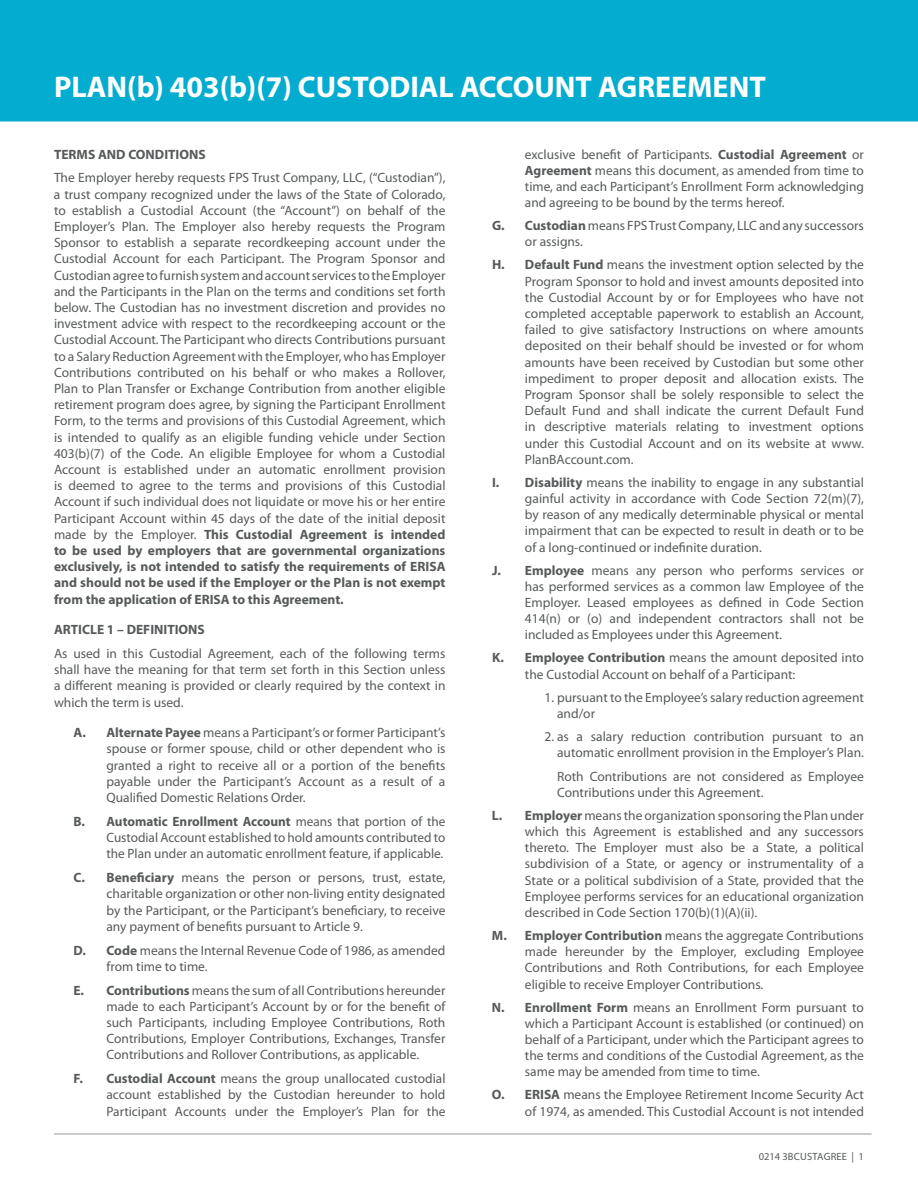
<style>
.page{position:relative;width:918px;height:1188px;background:#fff}
.page>*{position:absolute;margin:0;border:0;box-sizing:border-box;transform-origin:0 0}
.t1{font:700 30px "Myriad Pro";color:#fff}
.t2{font:13.5px/16.2px "Myriad Pro";color:#575a5b;text-align:justify}
.t3{font:700 13.5px "Myriad Pro";color:#575a5b}
.t4{font:10.5px "Myriad Pro";letter-spacing:.02em;color:#575a5b}
.s1{font-weight:700}
</style>
<div class="page">
<hr style="left:54px;top:1134px;width:818px;height:1px;background:#9b999a">
<div style="left:0;top:0;width:918px;height:122px;background:#04adcf"></div>
<h1 class="t1" style="left:54px;top:67px;width:713px">PLAN(b) 403(b)(7) CUSTODIAL ACCOUNT AGREEMENT</h1>
<p class="t3" style="left:54px;top:145px;width:153px">TERMS AND CONDITIONS</p>
<p class="t2" style="left:54px;top:170px;width:393px">The Employer hereby requests FPS Trust Company, LLC, (“Custodian”), a trust company recognized under the laws of the State of Colorado, to establish a Custodial Account (the “Account”) on behalf of the Employer’s Plan. The Employer also hereby requests the Program Sponsor to establish a separate recordkeeping account under the Custodial Account for each Participant. The Program Sponsor and Custodian agree to furnish system and account services to the Employer and the Participants in the Plan on the terms and conditions set forth below. The Custodian has no investment discretion and provides no investment advice with respect to the recordkeeping account or the Custodial Account. The Participant who directs Contributions pursuant to a Salary Reduction Agreement with the Employer, who has Employer Contributions contributed on his behalf or who makes a Rollover, Plan to Plan Transfer or Exchange Contribution from another eligible retirement program does agree, by signing the Participant Enrollment Form, to the terms and provisions of this Custodial Agreement, which is intended to qualify as an eligible funding vehicle under Section 403(b)(7) of the Code. An eligible Employee for whom a Custodial Account is established under an automatic enrollment provision is deemed to agree to the terms and provisions of this Custodial Account if such individual does not liquidate or move his or her entire Participant Account within 45 days of the date of the initial deposit made by the Employer. <span class="s1">This Custodial Agreement is intended to be used by employers that are governmental organizations exclusively, is not intended to satisfy the requirements of ERISA and should not be used if the Employer or the Plan is not exempt from the application of ERISA to this Agreement.</span></p>
<p class="t3" style="left:54px;top:621px;width:152px">ARTICLE 1 – DEFINITIONS</p>
<p class="t2" style="left:54px;top:645px;width:393px">As used in this Custodial Agreement, each of the following terms shall have the meaning for that term set forth in this Section unless a different meaning is provided or clearly required by the context in which the term is used.</p>
<p class="t2" style="left:106px;top:724px;width:341px;text-indent:-33px"><span class="s1">A. Alternate Payee</span> means a Participant’s or former Participant’s spouse or former spouse, child or other dependent who is granted a right to receive all or a portion of the benefits payable under the Participant’s Account as a result of a Qualified Domestic Relations Order.</p>
<p class="t2" style="left:106px;top:813px;width:341px;text-indent:-33px"><span class="s1">B. Automatic Enrollment Account</span> means that portion of the Custodial Account established to hold amounts contributed to the Plan under an automatic enrollment feature, if applicable.</p>
<p class="t2" style="left:106px;top:869px;width:341px;text-indent:-33px"><span class="s1">C. Beneficiary</span> means the person or persons, trust, estate, charitable organization or other non-living entity designated by the Participant, or the Participant’s beneficiary, to receive any payment of benefits pursuant to Article 9.</p>
<p class="t2" style="left:106px;top:942px;width:341px;text-indent:-33px"><span class="s1">D. Code</span> means the Internal Revenue Code of 1986, as amended from time to time.</p>
<p class="t2" style="left:106px;top:982px;width:340px;text-indent:-33px"><span class="s1">E. Contributions</span> means the sum of all Contributions hereunder made to each Participant’s Account by or for the benefit of such Participants, including Employee Contributions, Roth Contributions, Employer Contributions, Exchanges, Transfer Contributions and Rollover Contributions, as applicable.</p>
<p class="t2" style="left:106px;top:1070px;width:341px;text-indent:-33px"><span class="s1">F. Custodial Account</span> means the group unallocated custodial account established by the Custodian hereunder to hold Participant Accounts under the Employer’s Plan for the</p>
<p class="t2" style="left:525px;top:146px;width:340px">exclusive benefit of Participants. <span class="s1">Custodial Agreement</span> or <span class="s1">Agreement</span> means this document, as amended from time to time, and each Participant’s Enrollment Form acknowledging and agreeing to be bound by the terms hereof.</p>
<p class="t2" style="left:525px;top:217px;width:340px;text-indent:-33px"><span class="s1">G. Custodian</span> means FPS Trust Company, LLC and any successors or assigns.</p>
<p class="t2" style="left:525px;top:257px;width:341px;text-indent:-33px"><span class="s1">H. Default Fund</span> means the investment option selected by the Program Sponsor to hold and invest amounts deposited into the Custodial Account by or for Employees who have not completed acceptable paperwork to establish an Account, failed to give satisfactory Instructions on where amounts deposited on their behalf should be invested or for whom amounts have been received by Custodian but some other impediment to proper deposit and allocation exists. The Program Sponsor shall be solely responsible to select the Default Fund and shall indicate the current Default Fund in descriptive materials relating to investment options under this Custodial Account and on its website at www.<br>PlanBAccount.com.</p>
<p class="t2" style="left:525px;top:474px;width:341px;text-indent:-33px"><span class="s1">I. Disability</span> means the inability to engage in any substantial gainful activity in accordance with Code Section 72(m)(7), by reason of any medically determinable physical or mental impairment that can be expected to result in death or to be of a long-continued or indefinite duration.</p>
<p class="t2" style="left:525px;top:562px;width:341px;text-indent:-33px"><span class="s1">J. Employee</span> means any person who performs services or has performed services as a common law Employee of the Employer. Leased employees as defined in Code Section 414(n) or (o) and independent contractors shall not be included as Employees under this Agreement.</p>
<p class="t2" style="left:525px;top:650px;width:340px;text-indent:-33px"><span class="s1">K. Employee Contribution</span> means the amount deposited into the Custodial Account on behalf of a Participant:</p>
<p class="t2" style="left:557px;top:689px;width:308px;text-indent:-13px">1. pursuant to the Employee’s salary reduction agreement and/or</p>
<p class="t2" style="left:544px;top:728px;width:321px;text-align:right">2. as a salary reduction contribution pursuant to an automatic enrollment provision in the Employer’s Plan.</p>
<p class="t2" style="left:557px;top:768px;width:308px">Roth Contributions are not considered as Employee<br>Contributions under this Agreement.</p>
<p class="t2" style="left:525px;top:807px;width:341px;text-indent:-33px"><span class="s1">L. Employer</span> means the organization sponsoring the Plan under which this Agreement is established and any successors thereto. The Employer must also be a State, a political subdivision of a State, or agency or instrumentality of a State or a political subdivision of a State, provided that the Employee performs services for an educational organization described in Code Section 170(b)(1)(A)(ii).</p>
<p class="t2" style="left:525px;top:927px;width:341px;text-indent:-33px"><span class="s1">M. Employer Contribution</span> means the aggregate Contributions made hereunder by the Employer, excluding Employee Contributions and Roth Contributions, for each Employee eligible to receive Employer Contributions.</p>
<p class="t2" style="left:525px;top:999px;width:341px;text-indent:-33px"><span class="s1">N. Enrollment Form</span> means an Enrollment Form pursuant to which a Participant Account is established (or continued) on behalf of a Participant, under which the Participant agrees to the terms and conditions of the Custodial Agreement, as the same may be amended from time to time.</p>
<p class="t2" style="left:492px;top:1087px;width:374px;text-align:right"><span class="s1">O. ERISA</span> means the Employee Retirement Income Security Act of 1974, as amended. This Custodial Account is not intended</p>
<p class="t4" style="left:759px;top:1150px;width:107px">0214 3bCustAgree | 1</p>
</div>
